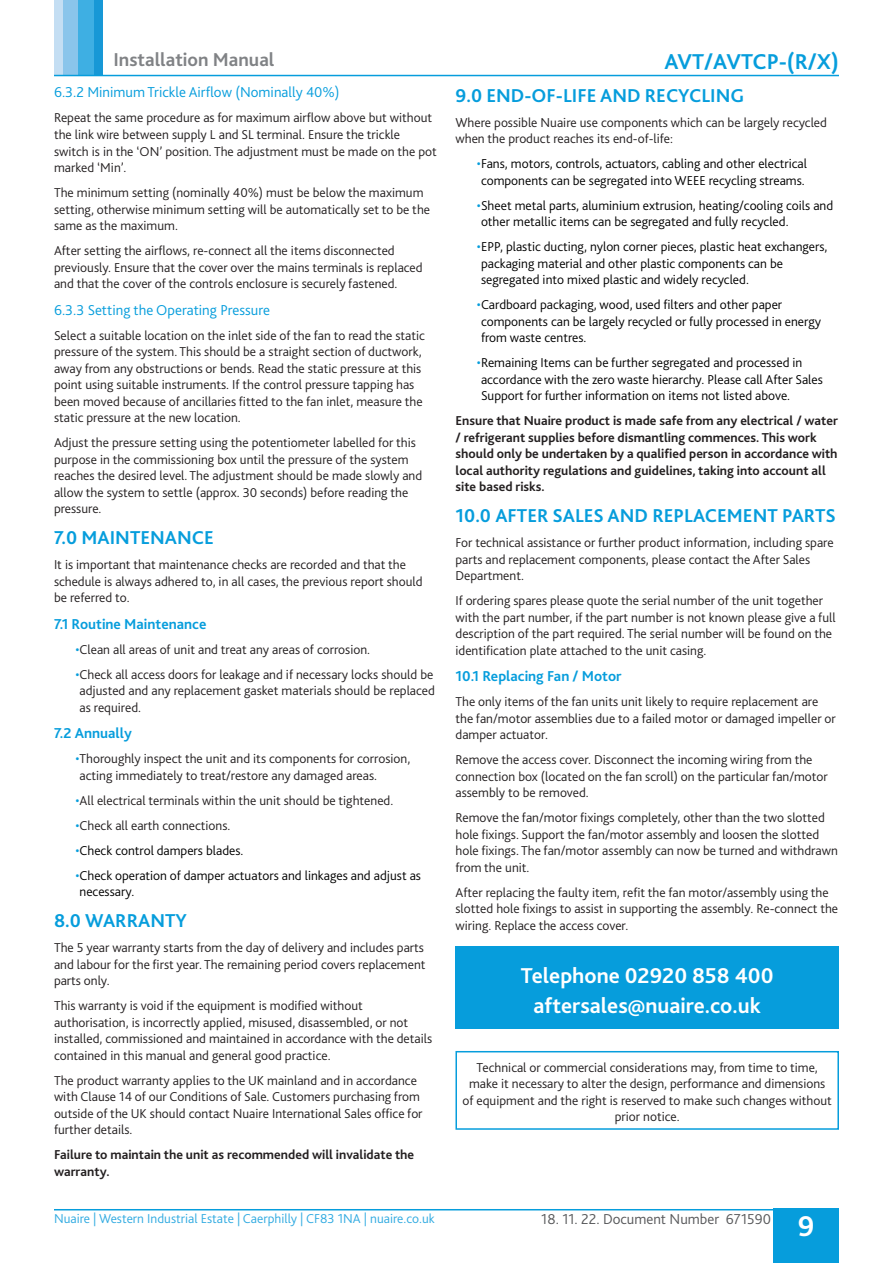
<style>
.page{position:relative;width:893px;height:1263px;background:#fff}
.page>*{position:absolute;margin:0;border:0;box-sizing:border-box;transform-origin:0 0}
.t1{font:700 30px "Bliss 2";color:#fff}
.t2{font:700 22.5px/30px "Bliss 2";color:#fff;text-align:center}
.t3{font:700 22.5px "Bliss 2";letter-spacing:-.01em;color:#069ddc}
.t4{font:700 19.5px "Bliss 2";color:#069ddc}
.t5{font:700 19.5px "Bliss 2";color:#808285}
.t6{font:300 15px "Bliss 2";color:#069ddc}
.t7{font:700 15px "Bliss 2";color:#069ddc}
.t8{font:300 15px "Bliss 2";color:#57585a}
.Text{font:300 13.5px/16.5px "Bliss 2";color:#231f20}
.t9{font:300 13.5px/16.5px "Bliss 2";color:#000}
.Text-2{font:700 13.5px/16.5px "Bliss 2";color:#231f20}
.t10{font:300 13.5px "Bliss 2";color:#30aae1}
.s1{color:#069ddc}
</style>
<div class="page">
<div style="left:773px;top:1209px;width:66px;height:54px;background:#069ddc"></div>
<div style="left:94px;top:0;width:9px;height:75px;background:#1798d6"></div>
<div style="left:78px;top:0;width:16px;height:75px;background:#3eafe3"></div>
<div style="left:62px;top:0;width:16px;height:75px;background:#8ac5eb"></div>
<div style="left:54px;top:0;width:8px;height:75px;background:#c4def3"></div>
<hr style="left:54px;top:1209px;width:785px;height:1px;background:#069ddc">
<hr style="left:54px;top:75px;width:785px;height:1px;background:#069ddc">
<div style="left:455px;top:946px;width:384px;height:83px;background:#069ddc"></div>
<div style="left:455px;top:1051px;width:384px;height:79px;border:2px solid #069ddc"></div>
<h3 class="t5" style="left:113px;top:48px;width:163px">Installation Manual</h3>
<h2 class="t3" style="left:664px;top:47px;width:176px">AVT/AVTCP-(R/X)</h2>
<p class="t6" style="left:54px;top:83px;width:287px">6.3.2 Minimum Trickle Airflow (Nominally 40%)</p>
<p class="Text" style="left:54px;top:109px;width:384px">Repeat the same procedure as for maximum airflow above but without the link wire between supply L and SL terminal. Ensure the trickle switch is in the ‘ON’ position. The adjustment must be made on the pot marked ‘Min’.</p>
<p class="Text" style="left:54px;top:184px;width:378px">The minimum setting (nominally 40%) must be below the maximum setting, otherwise minimum setting will be automatically set to be the same as the maximum.</p>
<p class="Text" style="left:54px;top:242px;width:370px">After setting the airflows, re-connect all the items disconnected previously. Ensure that the cover over the mains terminals is replaced and that the cover of the controls enclosure is securely fastened.</p>
<p class="t6" style="left:54px;top:300px;width:217px">6.3.3 Setting the Operating Pressure</p>
<p class="Text" style="left:54px;top:326px;width:372px">Select a suitable location on the inlet side of the fan to read the static pressure of the system. This should be a straight section of ductwork, away from any obstructions or bends. Read the static pressure at this point using suitable instruments. If the control pressure tapping has been moved because of ancillaries fitted to the fan inlet, measure the static pressure at the new location.</p>
<p class="Text" style="left:54px;top:434px;width:370px">Adjust the pressure setting using the potentiometer labelled for this purpose in the commissioning box until the pressure of the system reaches the desired level. The adjustment should be made slowly and allow the system to settle (approx. 30 seconds) before reading the pressure.</p>
<p class="t4" style="left:54px;top:525px;width:161px">7.0 MAINTENANCE</p>
<p class="Text" style="left:54px;top:556px;width:370px">It is important that maintenance checks are recorded and that the schedule is always adhered to, in all cases, the previous report should be referred to.</p>
<p class="t7" style="left:54px;top:614px;width:154px">7.1 Routine Maintenance</p>
<p class="Text" style="left:75px;top:640px;width:296px"><span class="s1">•</span>Clean all areas of unit and treat any areas of corrosion.</p>
<p class="Text" style="left:75px;top:665px;width:361px"><span class="s1">•</span>Check all access doors for leakage and if necessary locks should be adjusted and any replacement gasket materials should be replaced as required.</p>
<p class="t7" style="left:54px;top:724px;width:79px">7.2 Annually</p>
<p class="Text" style="left:75px;top:750px;width:336px"><span class="s1">•</span>Thoroughly inspect the unit and its components for corrosion, acting immediately to treat/restore any damaged areas.</p>
<p class="Text" style="left:75px;top:791px;width:319px"><span class="s1">•</span>All electrical terminals within the unit should be tightened.</p>
<p class="Text" style="left:75px;top:816px;width:156px"><span class="s1">•</span>Check all earth connections.</p>
<p class="t9" style="left:75px;top:841px;width:169px"><span class="s1">•</span>Check control dampers blades.</p>
<p class="t9" style="left:75px;top:866px;width:347px"><span class="s1">•</span>Check operation of damper actuators and linkages and adjust as necessary.</p>
<p class="t4" style="left:54px;top:908px;width:135px">8.0 WARRANTY</p>
<p class="Text" style="left:54px;top:939px;width:373px;text-align:justify">The 5 year warranty starts from the day of delivery and includes parts and labour for the first year. The remaining period covers replacement parts only.</p>
<p class="Text" style="left:54px;top:997px;width:380px">This warranty is void if the equipment is modified without authorisation, is incorrectly applied, misused, disassembled, or not installed, commissioned and maintained in accordance with the details contained in this manual and general good practice.</p>
<p class="Text" style="left:54px;top:1071px;width:370px">The product warranty applies to the UK mainland and in accordance with Clause 14 of our Conditions of Sale. Customers purchasing from outside of the UK should contact Nuaire International Sales office for further details.</p>
<p class="Text-2" style="left:54px;top:1146px;width:362px">Failure to maintain the unit as recommended will invalidate the warranty.</p>
<p class="t4" style="left:455px;top:83px;width:290px">9.0 END-OF-LIFE AND RECYCLING</p>
<p class="Text" style="left:455px;top:113px;width:373px">Where possible Nuaire use components which can be largely recycled when the product reaches its end-of-life:</p>
<p class="t9" style="left:477px;top:155px;width:332px"><span class="s1">•</span>Fans, motors, controls, actuators, cabling and other electrical components can be segregated into WEEE recycling streams.</p>
<p class="t9" style="left:477px;top:196px;width:358px"><span class="s1">•</span>Sheet metal parts, aluminium extrusion, heating/cooling coils and other metallic items can be segregated and fully recycled.</p>
<p class="t9" style="left:477px;top:238px;width:352px"><span class="s1">•</span>EPP, plastic ducting, nylon corner pieces, plastic heat exchangers, packaging material and other plastic components can be segregated into mixed plastic and widely recycled.</p>
<p class="t9" style="left:477px;top:296px;width:346px"><span class="s1">•</span>Cardboard packaging, wood, used filters and other paper components can be largely recycled or fully processed in energy from waste centres.</p>
<p class="t9" style="left:477px;top:354px;width:347px"><span class="s1">•</span>Remaining Items can be further segregated and processed in accordance with the zero waste hierarchy. Please call After Sales<br>Support for further information on items not listed above.</p>
<p class="Text-2" style="left:455px;top:412px;width:384px">Ensure that Nuaire product is made safe from any electrical / water / refrigerant supplies before dismantling commences. This work should only be undertaken by a qualified person in accordance with local authority regulations and guidelines, taking into account all site based risks.</p>
<p class="t4" style="left:455px;top:503px;width:382px">10.0 AFTER SALES AND REPLACEMENT PARTS</p>
<p class="Text" style="left:455px;top:534px;width:380px">For technical assistance or further product information, including spare parts and replacement components, please contact the After Sales<br>Department.</p>
<p class="Text" style="left:455px;top:592px;width:382px">If ordering spares please quote the serial number of the unit together with the part number, if the part number is not known please give a full description of the part required. The serial number will be found on the identification plate attached to the unit casing.</p>
<p class="t7" style="left:455px;top:667px;width:168px">10.1 Replacing Fan / Motor</p>
<p class="Text" style="left:455px;top:693px;width:382px">The only items of the fan units unit likely to require replacement are the fan/motor assemblies due to a failed motor or damaged impeller or damper actuator.</p>
<p class="Text" style="left:455px;top:751px;width:374px">Remove the access cover. Disconnect the incoming wiring from the connection box (located on the fan scroll) on the particular fan/motor assembly to be removed.</p>
<p class="Text" style="left:455px;top:809px;width:384px">Remove the fan/motor fixings completely, other than the two slotted hole fixings. Support the fan/motor assembly and loosen the slotted hole fixings. The fan/motor assembly can now be turned and withdrawn from the unit.</p>
<p class="Text" style="left:455px;top:884px;width:384px">After replacing the faulty item, refit the fan motor/assembly using the slotted hole fixings to assist in supporting the assembly. Re-connect the wiring. Replace the access cover.</p>
<p class="t2" style="left:521px;top:960px;width:254px">Telephone 02920 858 400 aftersales@nuaire.co.uk</p>
<p class="Text" style="left:462px;top:1058px;width:371px;text-align:center">Technical or commercial considerations may, from time to time, make it necessary to alter the design, performance and dimensions of equipment and the right is reserved to make such changes without prior notice.</p>
<p class="t10" style="left:54px;top:1210px;width:382px">Nuaire | Western Industrial Estate | Caerphilly | CF83 1NA | nuaire.co.uk</p>
<p class="t8" style="left:541px;top:1210px;width:231px">18. 11. 22. Document Number 671590</p>
<h1 class="t1" style="left:798px;top:1207px;width:18px">9</h1>
</div>
